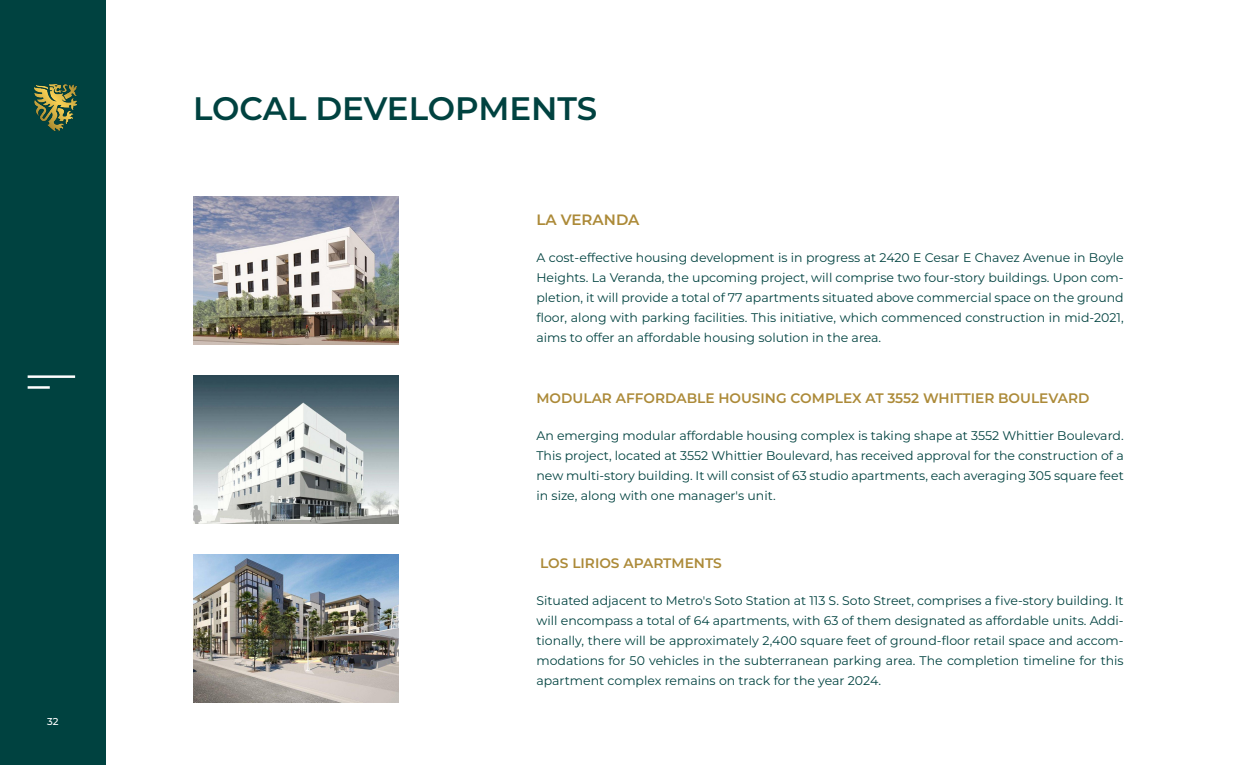
<style>
.page{position:relative;width:1260px;height:765px;background:#fff}
.page>*{position:absolute;margin:0;border:0;box-sizing:border-box;transform-origin:0 0}
.t1{font:600 32.5px "Montserrat";color:#004240}
.t2{font:600 15px "Montserrat";color:#ac8a38}
.t3{font:600 13.75px "Montserrat";color:#ac8a38}
.t4{font:12.5px/20px "Montserrat";color:#004240;text-align:justify}
.t5{font:500 10px "Montserrat";color:#fff}
</style>
<div class="page">
<img style="left:193px;top:196px;width:205px;height:148px">
<img style="left:193px;top:375px;width:205px;height:149px">
<img style="left:193px;top:555px;width:205px;height:148px">
<div style="left:0;top:0;width:106px;height:765px;background:#004240"></div>
<hr style="left:28px;top:375px;width:47px;height:3px;background:#fff">
<hr style="left:28px;top:386px;width:22px;height:3px;background:#fff">
<img style="left:34px;top:84px;width:42px;height:48px">
<p class="t5" style="left:47px;top:714px;width:13px">32</p>
<p class="t1" style="left:193px;top:85px;width:406px">LOCAL DEVELOPMENTS</p>
<p class="t2" style="left:536px;top:209px;width:105px">LA VERANDA</p>
<p class="t4" style="left:536px;top:248px;width:589px">A cost-effective housing development is in progress at 2420 E Cesar E Chavez Avenue in Boyle Heights. La Veranda, the upcoming project, will comprise two four-story buildings. Upon com&shy;pletion, it will provide a total of 77 apartments situated above commercial space on the ground floor, along with parking facilities. This initiative, which commenced construction in mid-2021, aims to offer an affordable housing solution in the area.</p>
<p class="t3" style="left:536px;top:388px;width:555px">MODULAR AFFORDABLE HOUSING COMPLEX AT 3552 WHITTIER BOULEVARD</p>
<p class="t4" style="left:536px;top:425px;width:589px">An emerging modular affordable housing complex is taking shape at 3552 Whittier Boulevard.<br>This project, located at 3552 Whittier Boulevard, has received approval for the construction of a new multi-story building. It will consist of 63 studio apartments, each averaging 305 square feet in size, along with one manager's unit.</p>
<p class="t3" style="left:540px;top:553px;width:183px">LOS LIRIOS APARTMENTS</p>
<p class="t4" style="left:536px;top:591px;width:589px">Situated adjacent to Metro's Soto Station at 113 S. Soto Street, comprises a five-story building. It will encompass a total of 64 apartments, with 63 of them designated as affordable units. Addi&shy;tionally, there will be approximately 2,400 square feet of ground-floor retail space and accom&shy;modations for 50 vehicles in the subterranean parking area. The completion timeline for this apartment complex remains on track for the year 2024.</p>
</div>
